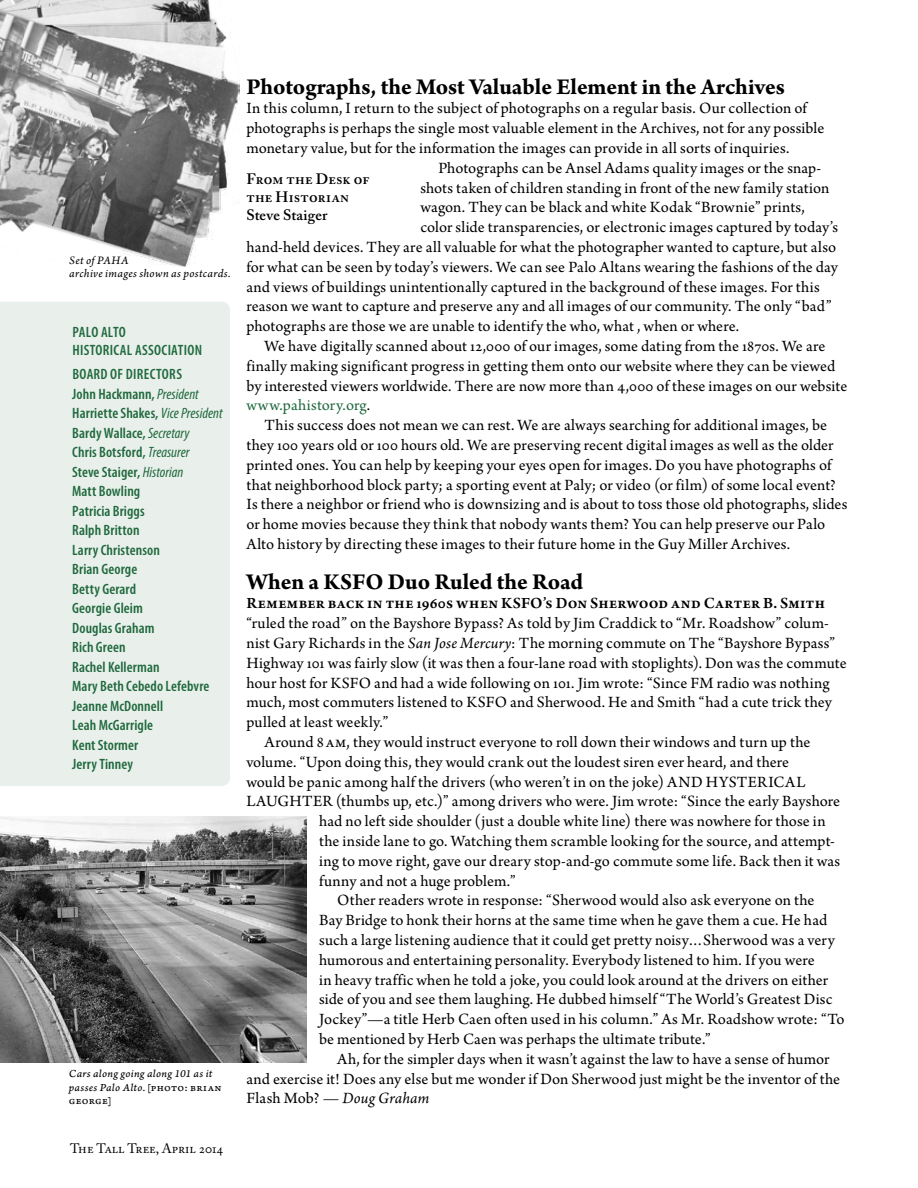
<style>
.page{position:relative;width:918px;height:1188px;background:#fff}
.page>*{position:absolute;margin:0;border:0;box-sizing:border-box;transform-origin:0 0}
.t1{font:700 24px "Arno Pro";color:#000}
.t2{font:16.5px "Arno Pro";letter-spacing:.005em;color:#000}
.t3{font:600 16.5px "Arno Pro";letter-spacing:.02em;color:#000}
.t4{font:italic 16.5px "Arno Pro";letter-spacing:.01em;color:#000}
.t5{font:16.5px "Arno Pro";letter-spacing:.015em;color:#20693d}
.t6{font:600 condensed 15px/19.5px "Myriad Pro";letter-spacing:.005em;color:#20693d}
.t7{font:600 15px/18px "Adobe Caslon Pro";letter-spacing:.01em;color:#000}
.t8{font:13.5px "Adobe Caslon Pro";color:#000}
.t9{font:12px/13.5px "Arno Pro Italic Sm Text";letter-spacing:.03em;color:#000}
.t10{font:11.25px/13.5px "Arno Pro Italic Caption";letter-spacing:.025em;color:#000}
.t11{font:11.25px "Arno Pro Caption";letter-spacing:.03em;color:#000}
.s1{font-weight:400;font-style:italic}
.s2{font-family:"Arno Pro Caption"}
.s3{color:#000}
.s4{font-style:italic}
.s5{font-style:normal}
</style>
<div class="page">
<img style="left:0;top:816px;width:306px;height:246px">
<div style="left:0;top:302px;width:230px;height:484px;background:#e9f0ec"></div>
<img style="left:0;top:0;width:240px;height:266px">
<p class="t9" style="left:69px;top:254px;width:163px">Set of PAHA<br>archive images shown as postcards.</p>
<p class="t6" style="left:72px;top:323px;width:131px;line-height:18px">PALO ALTO<br>HISTORICAL ASSOCIATION</p>
<p class="t6" style="left:72px;top:364px;width:152px">BOARD OF DIRECTORS<br>John Hackmann, <span class="s1">President<br></span>Harriette Shakes, <span class="s1">Vice President<br></span>Bardy Wallace, <span class="s1">Secretary<br></span>Chris Botsford, <span class="s1">Treasurer<br></span>Steve Staiger, <span class="s1">Historian<br></span>Matt Bowling<br>Patricia Briggs<br>Ralph Britton<br>Larry Christenson<br>Brian George<br>Betty Gerard<br>Georgie Gleim<br>Douglas Graham<br>Rich Green<br>Rachel Kellerman<br>Mary Beth Cebedo Lefebvre<br>Jeanne McDonnell<br>Leah McGarrigle<br>Kent Stormer<br>Jerry Tinney</p>
<p class="t10" style="left:69px;top:1068px;width:154px">Cars along going along 101 as it passes Palo Alto. <span class="s2">[Photo: Brian</span></p>
<p class="t11" style="left:69px;top:1094px;width:44px">George]</p>
<p class="t8" style="left:70px;top:1140px;width:154px">The Tall Tree, April 2014</p>
<h1 class="t1" style="left:246px;top:72px;width:540px">Photographs, the Most Valuable Element in the Archives</h1>
<p class="t2" style="left:246px;top:99px;width:562px">In this column, I return to the subject of photographs on a regular basis. Our collection of</p>
<p class="t2" style="left:246px;top:119px;width:579px">photographs is perhaps the single most valuable element in the Archives, not for any possible</p>
<p class="t2" style="left:246px;top:139px;width:545px">monetary value, but for the information the images can provide in all sorts of inquiries.</p>
<p class="t2" style="left:438px;top:158px;width:385px">Photographs can be Ansel Adams quality images or the snap-</p>
<p class="t2" style="left:420px;top:178px;width:411px">shots taken of children standing in front of the new family station</p>
<p class="t2" style="left:420px;top:198px;width:386px">wagon. They can be black and white Kodak “Brownie” prints,</p>
<p class="t2" style="left:420px;top:218px;width:419px">color slide transparencies, or electronic images captured by today’s</p>
<p class="t2" style="left:246px;top:238px;width:591px">hand-held devices. They are all valuable for what the photographer wanted to capture, but also</p>
<p class="t2" style="left:246px;top:257px;width:593px">for what can be seen by today’s viewers. We can see Palo Altans wearing the fashions of the day</p>
<p class="t2" style="left:246px;top:277px;width:575px">and views of buildings unintentionally captured in the background of these images. For this</p>
<p class="t2" style="left:246px;top:297px;width:587px">reason we want to capture and preserve any and all images of our community. The only “bad”</p>
<p class="t2" style="left:246px;top:317px;width:494px">photographs are those we are unable to identify the who, what , when or where.</p>
<p class="t2" style="left:264px;top:337px;width:563px">We have digitally scanned about 12,000 of our images, some dating from the 1870s. We are</p>
<p class="t2" style="left:246px;top:356px;width:591px">finally making significant progress in getting them onto our website where they can be viewed</p>
<p class="t2" style="left:246px;top:376px;width:602px">by interested viewers worldwide. There are now more than 4,000 of these images on our website</p>
<p class="t5" style="left:246px;top:396px;width:125px">www.pahistory.org<span class="s3">.</span></p>
<p class="t2" style="left:264px;top:416px;width:564px">This success does not mean we can rest. We are always searching for additional images, be</p>
<p class="t2" style="left:246px;top:436px;width:589px">they 100 years old or 100 hours old. We are preserving recent digital images as well as the older</p>
<p class="t2" style="left:246px;top:455px;width:587px">printed ones. You can help by keeping your eyes open for images. Do you have photographs of</p>
<p class="t2" style="left:246px;top:475px;width:591px">that neighborhood block party; a sporting event at Paly; or video (or film) of some local event?</p>
<p class="t2" style="left:246px;top:495px;width:603px">Is there a neighbor or friend who is downsizing and is about to toss those old photographs, slides</p>
<p class="t2" style="left:246px;top:515px;width:580px">or home movies because they think that nobody wants them? You can help preserve our Palo</p>
<p class="t2" style="left:246px;top:535px;width:545px">Alto history by directing these images to their future home in the Guy Miller Archives.</p>
<h1 class="t1" style="left:246px;top:567px;width:338px">When a KSFO Duo Ruled the Road</h1>
<p class="t3" style="left:246px;top:594px;width:580px">Remember back in the 1960s when KSFO’s Don Sherwood and Carter B. Smith</p>
<p class="t2" style="left:246px;top:614px;width:584px">“ruled the road” on the Bayshore Bypass? As told by Jim Craddick to “Mr. Roadshow” colum-</p>
<p class="t2" style="left:246px;top:634px;width:590px">nist Gary Richards in the <span class="s4">San Jose Mercury</span>: The morning commute on The “Bayshore Bypass”</p>
<p class="t2" style="left:246px;top:653px;width:602px">Highway 101 was fairly slow (it was then a four-lane road with stoplights). Don was the commute</p>
<p class="t2" style="left:246px;top:673px;width:585px">hour host for KSFO and had a wide following on 101. Jim wrote: “Since FM radio was nothing</p>
<p class="t2" style="left:246px;top:693px;width:587px">much, most commuters listened to KSFO and Sherwood. He and Smith “had a cute trick they</p>
<p class="t2" style="left:246px;top:713px;width:143px">pulled at least weekly.”</p>
<p class="t2" style="left:264px;top:733px;width:548px">Around 8am, they would instruct everyone to roll down their windows and turn up the</p>
<p class="t2" style="left:246px;top:752px;width:544px">volume. “Upon doing this, they would crank out the loudest siren ever heard, and there</p>
<p class="t2" style="left:246px;top:772px;width:561px">would be panic among half the drivers (who weren’t in on the joke) AND HYSTERICAL</p>
<p class="t2" style="left:246px;top:792px;width:595px">LAUGHTER (thumbs up, etc.)” among drivers who were. Jim wrote: “Since the early Bayshore</p>
<p class="t2" style="left:319px;top:812px;width:508px">had no left side shoulder (just a double white line) there was nowhere for those in</p>
<p class="t2" style="left:319px;top:832px;width:517px">the inside lane to go. Watching them scramble looking for the source, and attempt-</p>
<p class="t2" style="left:319px;top:851px;width:523px">ing to move right, gave our dreary stop-and-go commute some life. Back then it was</p>
<p class="t2" style="left:319px;top:871px;width:198px">funny and not a huge problem.”</p>
<p class="t2" style="left:337px;top:891px;width:479px">Other readers wrote in response: “Sherwood would also ask everyone on the</p>
<p class="t2" style="left:319px;top:911px;width:510px">Bay Bridge to honk their horns at the same time when he gave them a cue. He had</p>
<p class="t2" style="left:319px;top:931px;width:517px">such a large listening audience that it could get pretty noisy…Sherwood was a very</p>
<p class="t2" style="left:319px;top:950px;width:497px">humorous and entertaining personality. Everybody listened to him. If you were</p>
<p class="t2" style="left:319px;top:970px;width:511px">in heavy traffic when he told a joke, you could look around at the drivers on either</p>
<p class="t2" style="left:319px;top:990px;width:515px">side of you and see them laughing. He dubbed himself “The World’s Greatest Disc</p>
<p class="t2" style="left:319px;top:1010px;width:527px">Jockey”—a title Herb Caen often used in his column.” As Mr. Roadshow wrote: “To</p>
<p class="t2" style="left:319px;top:1030px;width:393px">be mentioned by Herb Caen was perhaps the ultimate tribute.”</p>
<p class="t2" style="left:337px;top:1049px;width:494px">Ah, for the simpler days when it wasn’t against the law to have a sense of humor</p>
<p class="t2" style="left:246px;top:1069px;width:595px">and exercise it! Does any else but me wonder if Don Sherwood just might be the inventor of the</p>
<p class="t4" style="left:246px;top:1089px;width:185px"><span class="s5">Flash Mob?</span> — Doug Graham</p>
<p class="t7" style="left:246px;top:170px;width:125px">From the Desk of the Historian<br>Steve Staiger</p>
</div>
